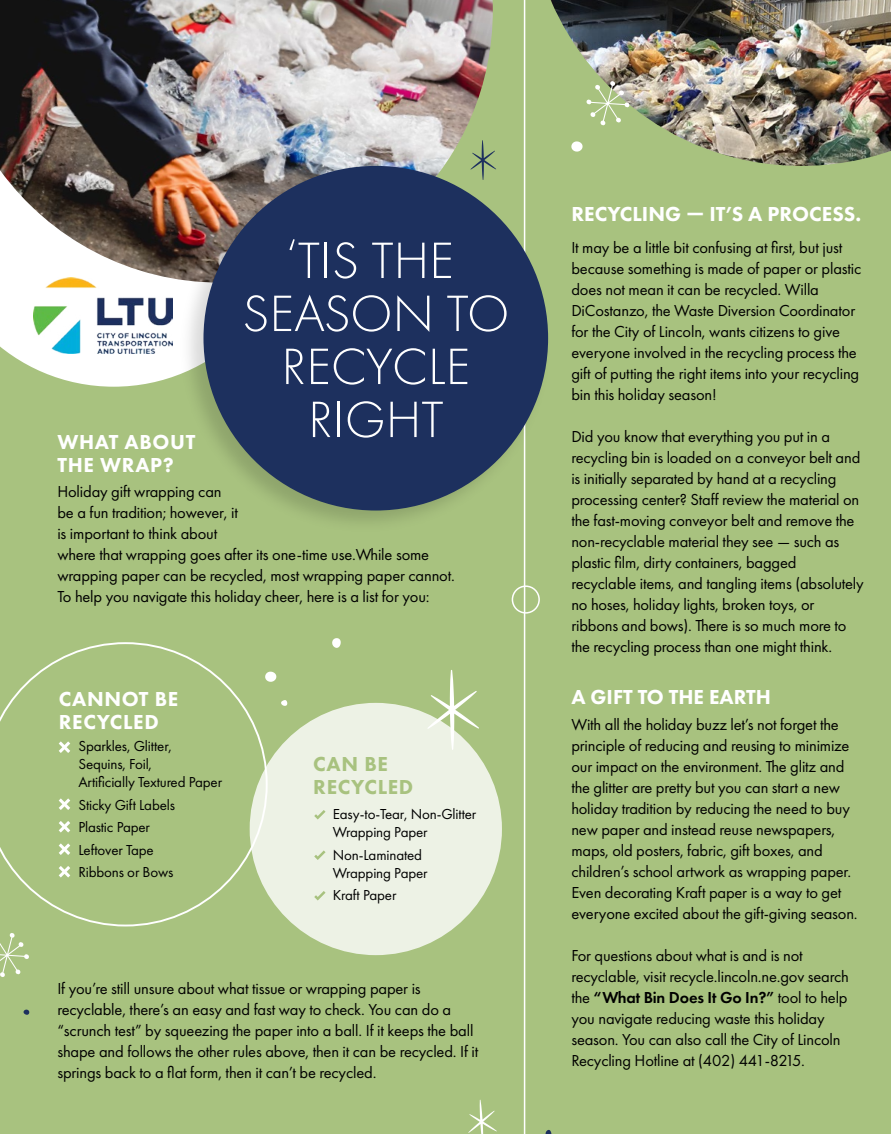
<style>
.page{position:relative;width:891px;height:1134px;background:#a8c27f}
.page>*{position:absolute;margin:0;border:0;box-sizing:border-box;transform-origin:0 0}
.t1{font:300 52.95px/52.9px "Futura PT";color:#fff;text-align:center}
.t2{font:800 21px "Futura PT";color:#fff}
.t3{font:800 21px/22.5px "Futura PT";letter-spacing:.03em;color:#fff}
.t4{font:800 21px/22.5px "Futura PT";letter-spacing:.03em;color:#a8c27f}
.t5{font:16.5px/21px "Futura PT";letter-spacing:-.01em;color:#000}
.t6{font:15px/18px "Futura PT";letter-spacing:-.01em;color:#000}
.s1{font-weight:600}
</style>
<div class="page">
<svg style="left:0;top:283px;width:173px;height:104px;fill:#fff"></svg>
<hr style="left:524px;top:0;width:1px;height:1134px;background:#fff">
<img style="left:0;top:0;width:493px;height:283px">
<img style="left:173px;top:156px;width:376px;height:383px">
<div style="left:203px;top:166px;width:345px;height:345px;background:#1d305e;border-radius:50%"></div>
<svg style="left:289px;top:239px;width:6px;height:11px"></svg>
<img style="left:34px;top:278px;width:138px;height:75px">
<div style="left:512px;top:585px;width:28px;height:29px;border:2px solid #fff;border-radius:50%"></div>
<svg style="left:0;top:642px;width:268px;height:284px"></svg>
<svg style="left:59px;top:741px;width:11px;height:12px"></svg>
<svg style="left:59px;top:798px;width:11px;height:12px"></svg>
<svg style="left:59px;top:821px;width:11px;height:12px"></svg>
<svg style="left:59px;top:843px;width:11px;height:12px"></svg>
<svg style="left:59px;top:866px;width:11px;height:12px"></svg>
<div style="left:250px;top:703px;width:252px;height:252px;background:#edf2e5;border-radius:50%"></div>
<svg style="left:314px;top:810px;width:12px;height:10px"></svg>
<svg style="left:314px;top:850px;width:12px;height:10px"></svg>
<svg style="left:314px;top:891px;width:12px;height:10px"></svg>
<img style="left:551px;top:0;width:340px;height:166px">
<svg style="left:265px;top:672px;width:11px;height:10px"></svg>
<svg style="left:332px;top:638px;width:9px;height:10px"></svg>
<svg style="left:281px;top:700px;width:6px;height:6px"></svg>
<svg style="left:428px;top:670px;width:51px;height:80px"></svg>
<svg style="left:586px;top:81px;width:44px;height:45px"></svg>
<svg style="left:571px;top:141px;width:12px;height:11px"></svg>
<svg style="left:0;top:933px;width:29px;height:44px"></svg>
<svg style="left:468px;top:1100px;width:29px;height:34px"></svg>
<svg style="left:24px;top:1010px;width:5px;height:5px"></svg>
<svg style="left:546px;top:1130px;width:5px;height:4px"></svg>
<svg style="left:471px;top:140px;width:25px;height:40px"></svg>
<h1 class="t1" style="left:242px;top:234px;width:269px">TIS THE<br>SEASON TO<br>RECYCLE<br>RIGHT</h1>
<p class="t3" style="left:57px;top:431px;width:139px">WHAT ABOUT<br>THE WRAP?</p>
<p class="t5" style="left:57px;top:481px;width:399px">Holiday gift wrapping can<br>be a fun tradition; however, it<br>is important to think about<br>where that wrapping goes after its one-time use.While some wrapping paper can be recycled, most wrapping paper cannot.<br>To help you navigate this holiday cheer, here is a list for you:</p>
<p class="t3" style="left:59px;top:688px;width:121px">CANNOT BE<br>RECYCLED</p>
<p class="t6" style="left:78px;top:737px;width:145px">Sparkles, Glitter,<br>Sequins, Foil,<br>Artificially Textured Paper</p>
<p class="t6" style="left:78px;top:794px;width:98px;line-height:22.5px">Sticky Gift Labels<br>Plastic Paper<br>Leftover Tape<br>Ribbons or Bows</p>
<p class="t4" style="left:313px;top:753px;width:101px">CAN BE<br>RECYCLED</p>
<p class="t6" style="left:333px;top:805px;width:145px">Easy-to-Tear, Non-Glitter<br>Wrapping Paper</p>
<p class="t6" style="left:333px;top:846px;width:96px">Non-Laminated<br>Wrapping Paper</p>
<p class="t6" style="left:333px;top:886px;width:65px">Kraft Paper</p>
<p class="t5" style="left:57px;top:978px;width:422px">If you’re still unsure about what tissue or wrapping paper is recyclable, there’s an easy and fast way to check. You can do a “scrunch test” by squeezing the paper into a ball. If it keeps the ball shape and follows the other rules above, then it can be recycled. If it springs back to a flat form, then it can’t be recycled.</p>
<p class="t2" style="left:571px;top:201px;width:111px">RECYCLING</p>
<p class="t2" style="left:709px;top:201px;width:153px">IT’S A PROCESS.</p>
<p class="t5" style="left:571px;top:236px;width:292px">It may be a little bit confusing at first, but just because something is made of paper or plastic does not mean it can be recycled. Willa DiCostanzo, the Waste Diversion Coordinator for the City of Lincoln, wants citizens to give everyone involved in the recycling process the gift of putting the right items into your recycling bin this holiday season!</p>
<p class="t5" style="left:571px;top:425px;width:294px">Did you know that everything you put in a recycling bin is loaded on a conveyor belt and is initially separated by hand at a recycling processing center? Staff review the material on the fast-moving conveyor belt and remove the non-recyclable material they see — such as plastic film, dirty containers, bagged recyclable items, and tangling items (absolutely no hoses, holiday lights, broken toys, or ribbons and bows). There is so much more to the recycling process than one might think.</p>
<p class="t2" style="left:571px;top:684px;width:201px">A GIFT TO THE EARTH</p>
<p class="t5" style="left:571px;top:713px;width:288px">With all the holiday buzz let’s not forget the principle of reducing and reusing to minimize our impact on the environment. The glitz and the glitter are pretty but you can start a new holiday tradition by reducing the need to buy new paper and instead reuse newspapers, maps, old posters, fabric, gift boxes, and children’s school artwork as wrapping paper.<br>Even decorating Kraft paper is a way to get everyone excited about the gift-giving season.</p>
<p class="t5" style="left:571px;top:944px;width:279px">For questions about what is and is not recyclable, visit recycle.lincoln.ne.gov search the <span class="s1">“What Bin Does It Go In?”</span> tool to help you navigate reducing waste this holiday season. You can also call the City of Lincoln Recycling Hotline at (402) 441-8215.</p>
</div>
